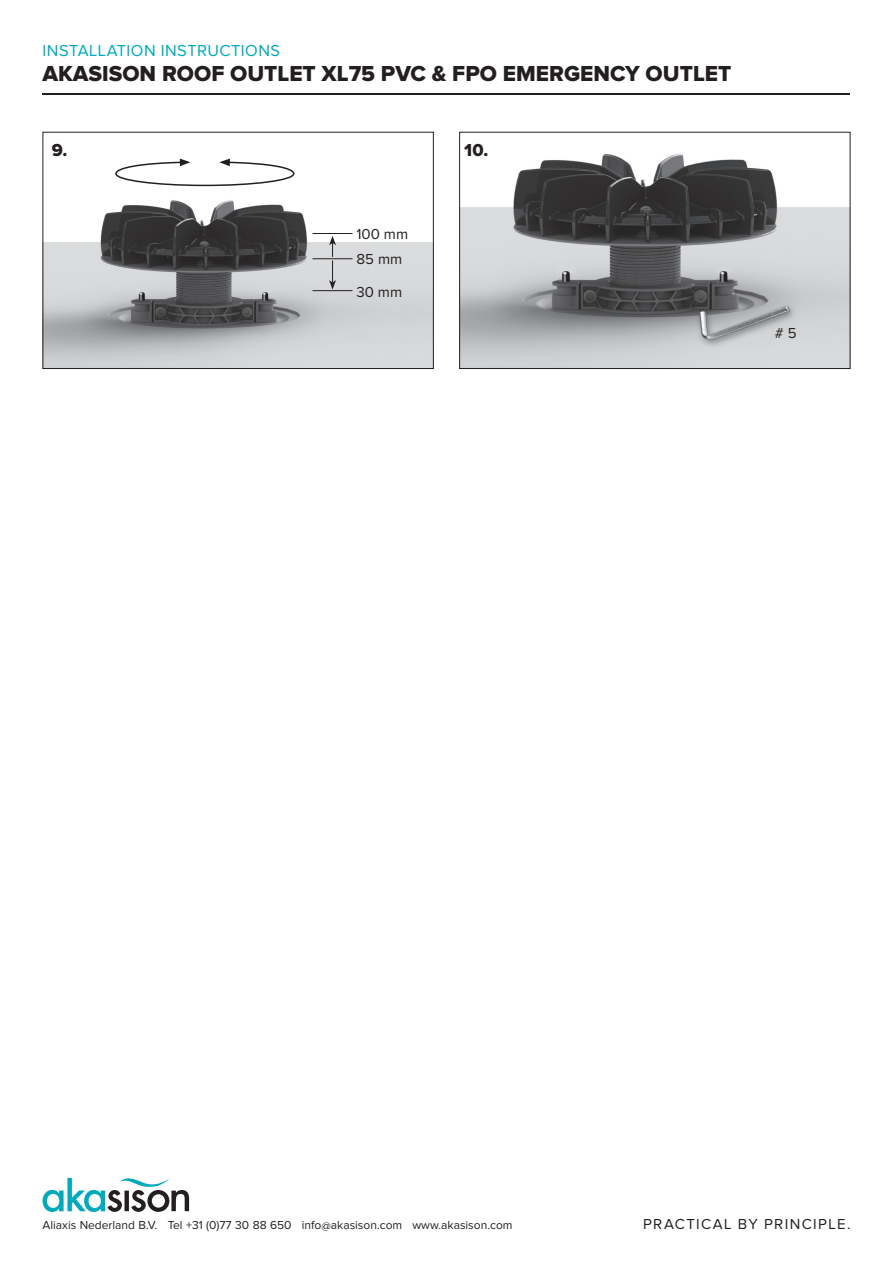
<style>
.page{position:relative;width:893px;height:1263px;background:#fff}
.page>*{position:absolute;margin:0;border:0;box-sizing:border-box;transform-origin:0 0}
.t1{font:22.5px "Proxima Nova Extrabld";color:#231f20}
.t2{font:18px "Proxima Nova Extrabld";color:#231f20}
.t3{font:16.5px "Proxima Nova";letter-spacing:.025em;color:#00aabc}
.t4{font:15px/32.7px "Proxima Nova";letter-spacing:.085em;color:#231f20}
.t5{font:12px "Proxima Nova";color:#231f20}
</style>
<div class="page">
<hr style="left:43px;top:94px;width:807px;height:1px;background:#231f20">
<svg style="left:43px;top:1177px;width:146px;height:35px"></svg>
<img style="left:461px;top:153px;width:387px;height:214px">
<div style="left:459px;top:132px;width:391px;height:237px;border:1px solid #231f20"></div>
<svg style="left:42px;top:131px;width:392px;height:238px"></svg>
<svg style="left:114px;top:159px;width:181px;height:28px"></svg>
<hr style="left:313px;top:258px;width:39px;height:1px;background:#231f20">
<hr style="left:313px;top:233px;width:39px;height:1px;background:#231f20">
<hr style="left:313px;top:290px;width:39px;height:1px;background:#231f20">
<svg style="left:329px;top:236px;width:7px;height:54px"></svg>
<h3 class="t3" style="left:43px;top:43px;width:239px">Installation i nstructions</h3>
<h1 class="t1" style="left:43px;top:63px;width:426px">AKASISON ROOF OUTLET XL75 PVC &amp; FPO</h1>
<h1 class="t1" style="left:503px;top:63px;width:230px">EMERGENCY OUTLET</h1>
<h2 class="t2" style="left:52px;top:142px;width:17px">9.</h2>
<p class="t4" style="left:357px;top:219px;width:53px">100 mm</p>
<p class="t4" style="left:357px;top:243px;width:47px">85 mm<br>30 mm</p>
<h2 class="t2" style="left:464px;top:142px;width:25px">10.</h2>
<p class="t4" style="left:775px;top:317px;width:23px"># 5</p>
<p class="t5" style="left:43px;top:1219px;width:472px">Aliaxis Nederland B.V. Tel +31 (0)77 30 88 650 info@akasison.com www.akasison.com</p>
<p class="t4" style="left:643px;top:1208px;width:209px">Practical by pri nciple.</p>
</div>
